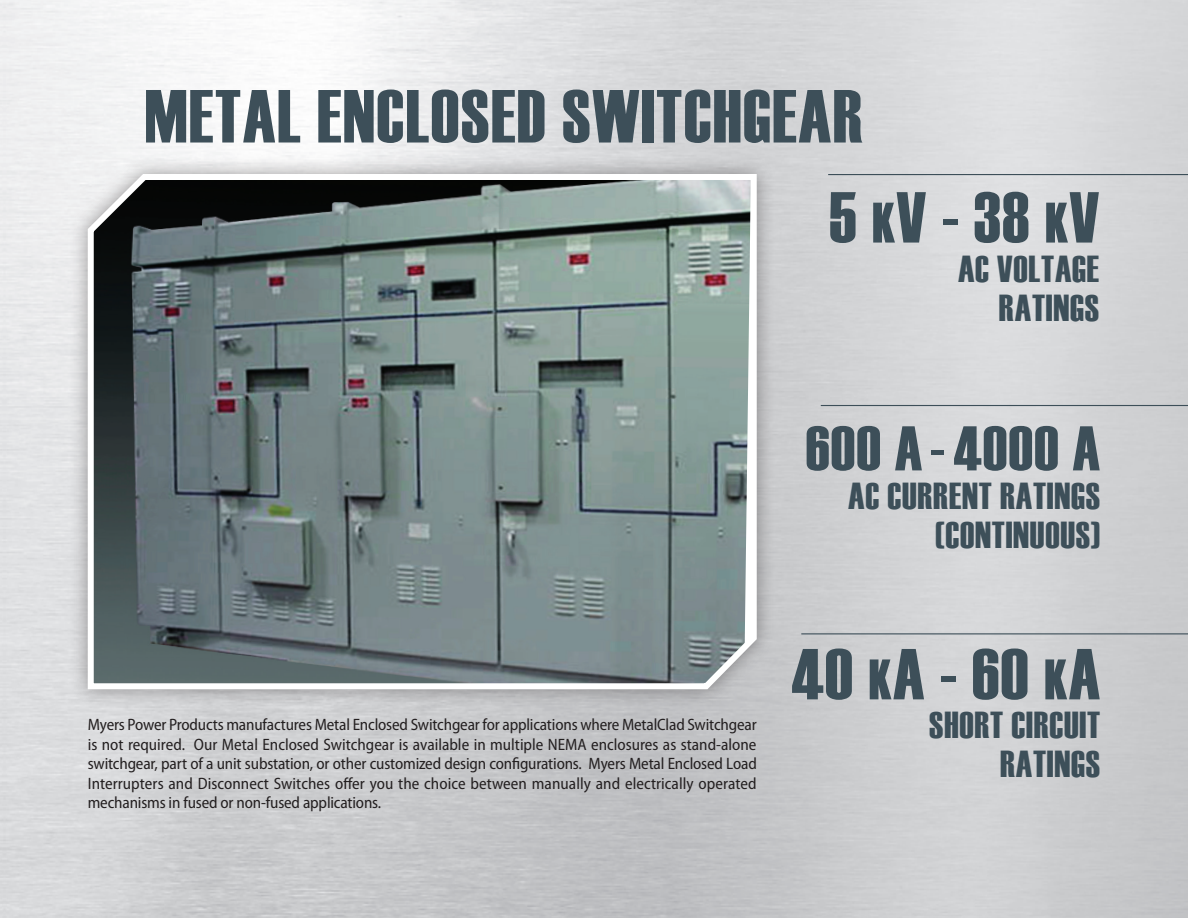
<style>
.page{position:relative;width:1188px;height:918px;background:#fff}
.page>*{position:absolute;margin:0;border:0;box-sizing:border-box;transform-origin:0 0}
.t1{font:75px "Haettenschweiler";letter-spacing:.02em;color:#3d4f59}
.t2{font:72px "Haettenschweiler";color:#3d4f59}
.t3{font:63px "Haettenschweiler";letter-spacing:.02em;color:#3d4f59}
.t4{font:37.5px/39px "Haettenschweiler";letter-spacing:.02em;color:#3d4f59;text-align:right}
.t5{font:semi-condensed 16.5px/19.5px "Myriad Pro";letter-spacing:-.01em;color:#231f20;text-align:justify}
.s1{font-size:57px}
</style>
<div class="page">
<div style="left:69px;top:156px;width:706px;height:552px;background:#231f20;opacity:.43"></div>
<svg style="left:85px;top:171px;width:675px;height:521px;background:#758383"></svg>
<hr style="left:828px;top:174px;width:360px;height:1px;background:#3d4f59">
<hr style="left:821px;top:405px;width:367px;height:1px;background:#3d4f59">
<hr style="left:801px;top:633px;width:387px;height:1px;background:#3d4f59">
<h1 class="t1" style="left:145px;top:65px;width:720px">METAL ENCLOSED SWITCHGEAR</h1>
<h2 class="t2" style="left:829px;top:169px;width:271px">5 <span class="s1">K</span>V - 38 <span class="s1">K</span>V</h2>
<h3 class="t4" style="left:958px;top:249px;width:143px">AC VOLTAGE<br>RATINGS</h3>
<h3 class="t3" style="left:806px;top:406px;width:296px">600 A - 4000 A</h3>
<h3 class="t4" style="left:848px;top:477px;width:254px">AC CURRENT RATINGS (CONTINUOUS)</h3>
<p class="t5" style="left:88px;top:715px;width:671px">Myers Power Products manufactures Metal Enclosed Switchgear for applications where MetalClad Switchgear is not required. Our Metal Enclosed Switchgear is available in multiple NEMA enclosures as stand-alone switchgear, part of a unit substation, or other customized design configurations. Myers Metal Enclosed Load Interrupters and Disconnect Switches offer you the choice between manually and electrically operated mechanisms in fused or non-fused applications.</p>
<h2 class="t2" style="left:792px;top:625px;width:310px">40 <span class="s1">K</span>A - 60 <span class="s1">K</span>A</h2>
<h3 class="t4" style="left:929px;top:706px;width:172px">SHORT CIRCUIT<br>RATINGS</h3>
</div>
